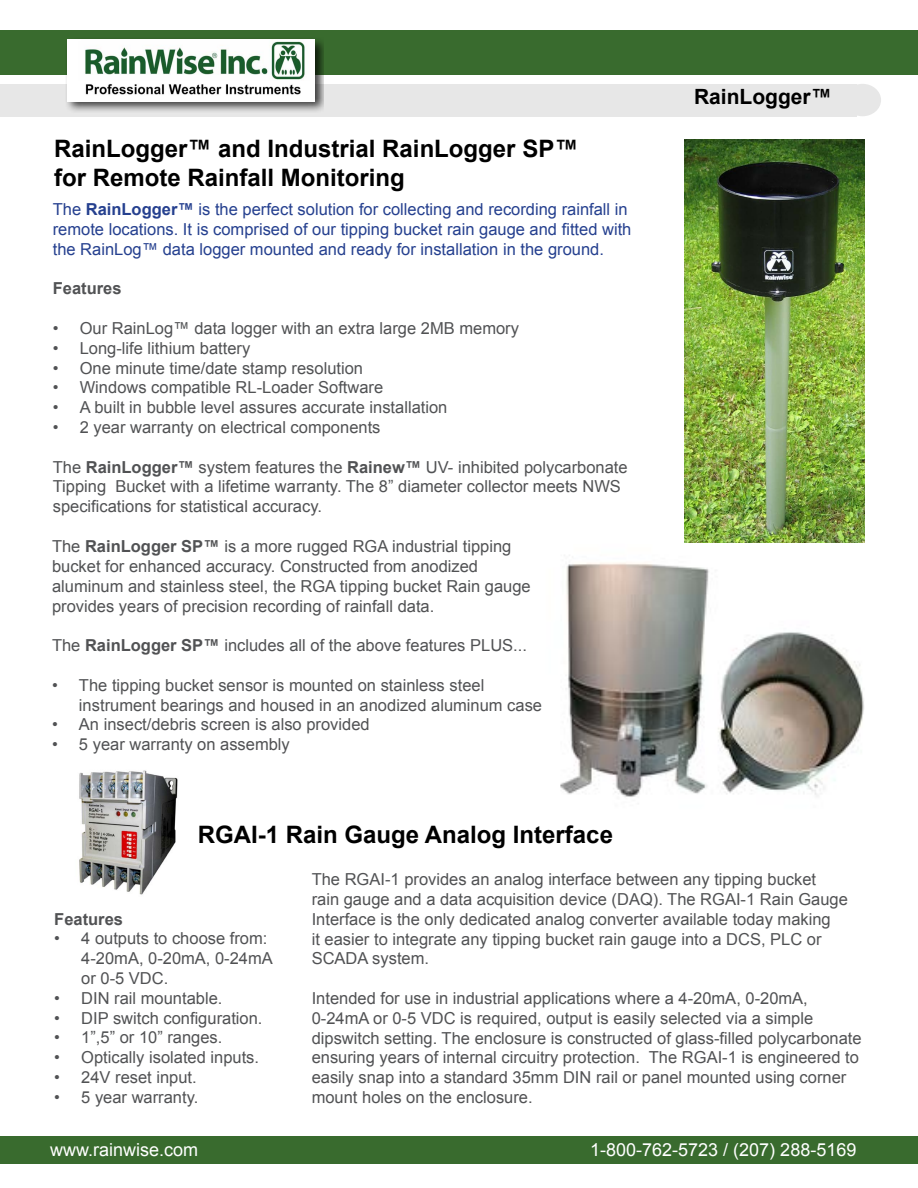
<style>
.page{position:relative;width:918px;height:1188px;background:#fff}
.page>*{position:absolute;margin:0;border:0;box-sizing:border-box;transform-origin:0 0}
.t1{font:700 24px/28.8px "Arial";color:#000}
.t2{font:700 21px "Arial";color:#000}
.t3{font:18px "Arial";color:#fff}
.t4{font:16.5px/19.8px "Arial";color:#515254}
.t5{font:16.5px/19.8px "Arial";color:#25408f}
.t6{font:700 16.5px "Arial";color:#515254}
.s1{font-weight:700}
</style>
<div class="page">
<div style="left:0;top:30px;width:918px;height:45px;background:#396b2e"></div>
<div style="left:0;top:84px;width:857px;height:32px;background:#e7e7e7"></div>
<div style="left:844px;top:84px;width:37px;height:32px;background:#e7e7e7;border-radius:50%"></div>
<div style="left:64px;top:36px;width:259px;height:78px;background:#000;opacity:.75"></div>
<img style="left:68px;top:40px;width:247px;height:61px">
<div style="left:0;top:1136px;width:918px;height:28px;background:#396b2e"></div>
<img style="left:684px;top:139px;width:180px;height:404px">
<img style="left:560px;top:562px;width:304px;height:235px">
<img style="left:79px;top:770px;width:99px;height:125px">
<h1 class="t1" style="left:54px;top:135px;width:526px">RainLogger™ and Industrial RainLogger SP™ for Remote Rainfall Monitoring</h1>
<p class="t5" style="left:53px;top:200px;width:580px">The <span class="s1">RainLogger™</span> is the perfect solution for collecting and recording rainfall in remote locations. It is comprised of our tipping bucket rain gauge and fitted with the RainLog™ data logger mounted and ready for installation in the ground.</p>
<p class="t6" style="left:53px;top:278px;width:70px">Features</p>
<p class="t4" style="left:53px;top:318px;width:468px">• Our RainLog™ data logger with an extra large 2MB memory</p>
<p class="t4" style="left:53px;top:338px;width:199px">• Long-life lithium battery</p>
<p class="t4" style="left:53px;top:358px;width:312px">• One minute time/date stamp resolution</p>
<p class="t4" style="left:53px;top:378px;width:332px">• Windows compatible RL-Loader Software</p>
<p class="t4" style="left:53px;top:398px;width:396px">• A built in bubble level assures accurate installation</p>
<p class="t4" style="left:53px;top:417px;width:329px">• 2 year warranty on electrical components</p>
<p class="t4" style="left:53px;top:457px;width:576px">The <span class="s1">RainLogger™</span> system features the <span class="s1">Rainew™</span> UV- inhibited polycarbonate<br>Tipping Bucket with a lifetime warranty. The 8” diameter collector meets NWS specifications for statistical accuracy.</p>
<p class="t4" style="left:52px;top:537px;width:480px">The <span class="s1">RainLogger SP™</span> is a more rugged RGA industrial tipping bucket for enhanced accuracy. Constructed from anodized aluminum and stainless steel, the RGA tipping bucket Rain gauge provides years of precision recording of rainfall data.</p>
<p class="t4" style="left:52px;top:636px;width:477px">The <span class="s1">RainLogger SP™</span> includes all of the above features PLUS...</p>
<p class="t4" style="left:79px;top:675px;width:465px;text-indent:-27px">• The tipping bucket sensor is mounted on stainless steel instrument bearings and housed in an anodized aluminum case</p>
<p class="t4" style="left:52px;top:715px;width:319px">• An insect/debris screen is also provided</p>
<p class="t4" style="left:52px;top:735px;width:239px">• 5 year warranty on assembly</p>
<p class="t2" style="left:694px;top:82px;width:139px">RainLogger™</p>
<h1 class="t1" style="left:198px;top:820px;width:417px">RGAI-1 Rain Gauge Analog Interface</h1>
<p class="t4" style="left:312px;top:870px;width:538px">The RGAI-1 provides an analog interface between any tipping bucket<br>rain gauge and a data acquisition device (DAQ). The RGAI-1 Rain Gauge Interface is the only dedicated analog converter available today making<br>it easier to integrate any tipping bucket rain gauge into a DCS, PLC or SCADA system.</p>
<p class="t4" style="left:312px;top:988px;width:551px">Intended for use in industrial applications where a 4-20mA, 0-20mA, 0-24mA or 0-5 VDC is required, output is easily selected via a simple dipswitch setting. The enclosure is constructed of glass-filled polycarbonate ensuring years of internal circuitry protection. The RGAI-1 is engineered to easily snap into a standard 35mm DIN rail or panel mounted using corner mount holes on the enclosure.</p>
<p class="t6" style="left:54px;top:908px;width:70px">Features</p>
<p class="t4" style="left:81px;top:929px;width:193px;text-indent:-27px">• 4 outputs to choose from:<br>4-20mA, 0-20mA, 0-24mA or 0-5 VDC.</p>
<p class="t4" style="left:54px;top:988px;width:170px">• DIN rail mountable.</p>
<p class="t4" style="left:54px;top:1008px;width:210px">• DIP switch configuration.</p>
<p class="t4" style="left:54px;top:1028px;width:170px">• 1”,5” or 10” ranges.</p>
<p class="t4" style="left:54px;top:1048px;width:206px">• Optically isolated inputs.</p>
<p class="t4" style="left:54px;top:1067px;width:144px">• 24V reset input.</p>
<p class="t4" style="left:54px;top:1087px;width:146px">• 5 year warranty.</p>
<p class="t3" style="left:50px;top:1137px;width:150px">www.rainwise.com</p>
<p class="t3" style="left:590px;top:1137px;width:268px">1-800-762-5723 / (207) 288-5169</p>
</div>
